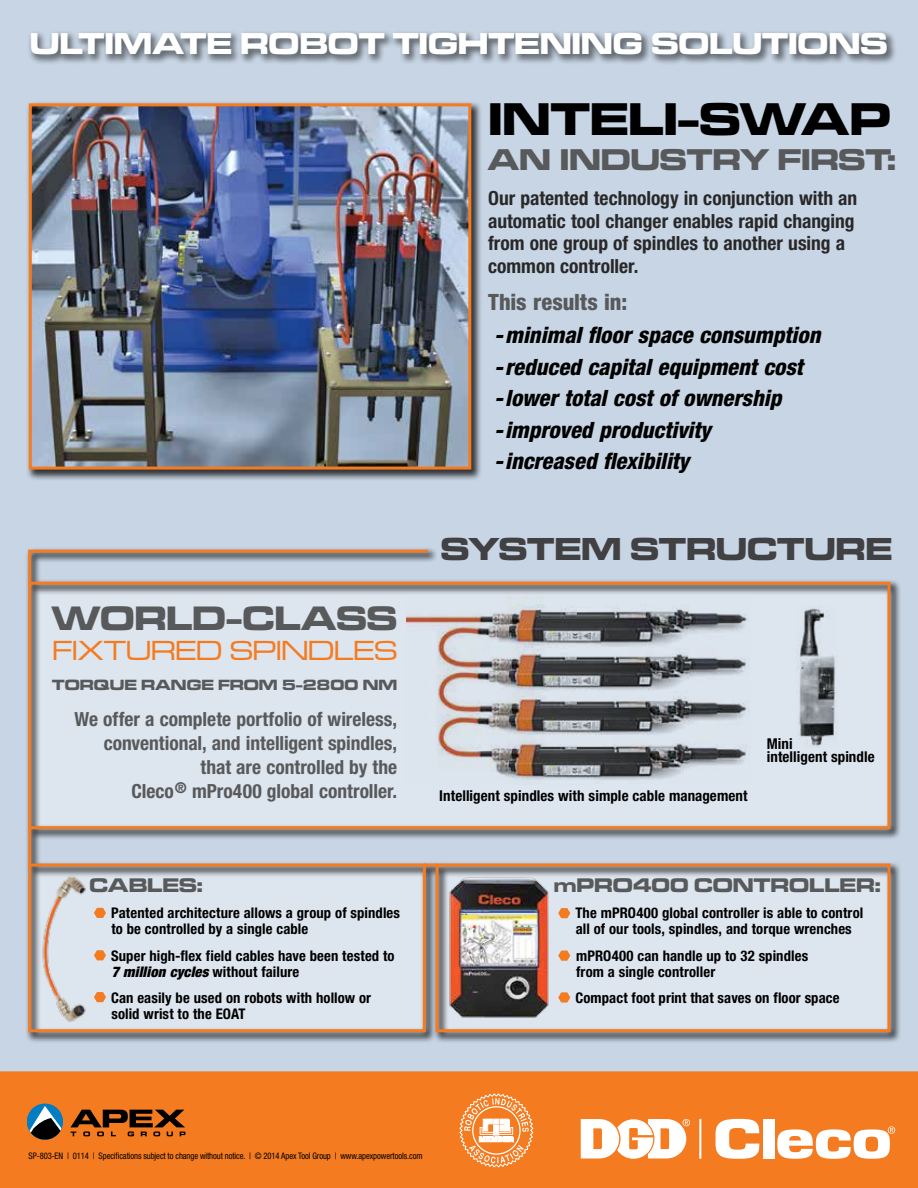
<style>
.page{position:relative;width:918px;height:1188px;background:#c8d5e4}
.page>*{position:absolute;margin:0;border:0;box-sizing:border-box;transform-origin:0 0}
.t1{font:47.7px "Microgramma D Bold Exte";color:#000}
.t2{font:35.25px "Microgramma D Bold Exte";letter-spacing:.005em;color:#58595b}
.t3{font:33px "Microgramma D Bold Exte";letter-spacing:-.005em;color:#414042}
.t4{font:31.35px "Microgramma D Bold Exte";color:#fff}
.t5{font:31.2px "Microgramma D Bold Exte";color:#58595b}
.t6{font:28.65px "Microgramma D Medi Exte";letter-spacing:.005em;color:#f47b20}
.t7{font:italic 800 condensed 22.5px/31.5px "Helvetica Neue LT Pro";color:#000}
.t8{font:800 condensed 22.5px "Helvetica Neue LT Pro";color:#58595b}
.t9{font:20.4px "Microgramma D Bold Exte";letter-spacing:.005em;color:#58595b}
.t10{font:700 condensed 19.5px/22.5px "Helvetica Neue LT Pro";color:#292829}
.t11{font:700 condensed 19.5px/24px "Helvetica Neue LT Pro";color:#58595b;text-align:right}
.t12{font:15.3px "Microgramma D Bold Exte";letter-spacing:.005em;color:#58595b}
.t13{font:700 condensed 15px/13.2px "Helvetica Neue LT Pro";letter-spacing:.005em;color:#000}
.t14{font:700 condensed 14.7px/16px "Helvetica Neue LT Pro";letter-spacing:.01em;color:#000}
.t15{font:condensed 9px "Helvetica Neue LT Pro";letter-spacing:-.01em;color:#000;scale:.95 1}
.s1{font-weight:900;font-style:italic}
</style>
<div class="page">
<div style="left:0;top:1071px;width:918px;height:117px;background:#f47b20"></div>
<div style="left:25px;top:547px;width:877px;height:497px;background:#000;opacity:.75"></div>
<div style="left:436px;top:864px;width:455px;height:168px;border:3px solid #f47b20"></div>
<div style="left:28px;top:864px;width:398px;height:168px;border:3px solid #f47b20"></div>
<div style="left:28px;top:582px;width:863px;height:247px;border:3px solid #f47b20"></div>
<hr style="left:28px;top:828px;width:3px;height:37px;background:#f47b20">
<svg style="left:424px;top:864px;width:13px;height:3px"></svg>
<svg style="left:27px;top:548px;width:404px;height:39px"></svg>
<svg style="left:716px;top:1119px;width:43px;height:40px;background:#fbcfae"></svg>
<div style="left:763px;top:1119px;width:11px;height:39px;background:#fff"></div>
<svg style="left:777px;top:1126px;width:118px;height:33px;background:#fac7a0"></svg>
<hr style="left:699px;top:1119px;width:2px;height:40px;background:#fff">
<svg style="left:581px;top:1119px;width:109px;height:40px;background:#fbd9c0"></svg>
<svg style="left:459px;top:1093px;width:75px;height:75px;background:#f69e5b"></svg>
<div style="left:27px;top:1104px;width:36px;height:35px;background:#007dc3;border-radius:18px"></div>
<svg style="left:29px;top:1106px;width:33px;height:33px"></svg>
<svg style="left:70px;top:1110px;width:116px;height:26px;background:#8a4612"></svg>
<svg style="left:558px;top:992px;width:12px;height:11px"></svg>
<svg style="left:558px;top:951px;width:12px;height:10px"></svg>
<svg style="left:558px;top:908px;width:12px;height:10px"></svg>
<img style="left:444px;top:874px;width:107px;height:151px">
<svg style="left:94px;top:992px;width:12px;height:10px"></svg>
<svg style="left:94px;top:950px;width:12px;height:10px"></svg>
<svg style="left:94px;top:908px;width:12px;height:10px"></svg>
<img style="left:36px;top:871px;width:57px;height:155px">
<img style="left:796px;top:606px;width:42px;height:142px">
<img style="left:406px;top:597px;width:345px;height:187px">
<div style="left:26px;top:101px;width:457px;height:380px;background:#000;opacity:.75"></div>
<img style="left:27px;top:102px;width:446px;height:369px">
<div style="left:27px;top:29px;width:870px;height:36px;background:#000;opacity:.5"></div>
<h3 class="t4" style="left:30px;top:22px;width:859px">ULTIMATE ROBOT TIGHTENING SOLUTIONS</h3>
<h1 class="t1" style="left:488px;top:87px;width:32px">INTELI</h1>
<h1 class="t1" style="left:679px;top:87px;width:214px">-SWAP</h1>
<h3 class="t5" style="left:488px;top:138px;width:33px">AN</h3>
<h3 class="t5" style="left:560px;top:138px;width:128px">INDUSTR</h3>
<h3 class="t5" style="left:740px;top:138px;width:84px">Y FIRST</h3>
<h3 class="t5" style="left:886px;top:138px;width:12px">:</h3>
<h3 class="t10" style="left:488px;top:187px;width:371px">Our patented technology in conjunction with an automatic tool changer enables rapid changing from one group of spindles to another using a common controller.</h3>
<h3 class="t8" style="left:488px;top:288px;width:141px">This results in:</h3>
<h3 class="t7" style="left:495px;top:318px;width:327px">-minimal floor space consumption -reduced capital equipment cost -lower total cost of ownership -improved productivity<br>-increased flexibility</h3>
<h2 class="t2" style="left:52px;top:594px;width:347px">WORLD-CLASS</h2>
<h3 class="t6" style="left:53px;top:632px;width:76px">FIXTURED</h3>
<h3 class="t6" style="left:230px;top:632px;width:169px">SPINDLES</h3>
<p class="t12" style="left:52px;top:675px;width:329px">TORQUE RANGE FROM 5-2800 NM</p>
<h3 class="t11" style="left:75px;top:708px;width:324px">We offer a complete portfolio of wireless, conventional, and intelligent spindles, that are controlled by the<br>Cleco<sup>®</sup> mPro400 global controller.</h3>
<h3 class="t9" style="left:90px;top:871px;width:38px">CABLES</h3>
<h3 class="t9" style="left:197px;top:871px;width:8px">:</h3>
<p class="t14" style="left:111px;top:905px;width:290px">Patented architecture allows a group of spindles to be controlled by a single cable</p>
<p class="t14" style="left:111px;top:947px;width:285px">Super high-flex field cables have been tested to<br><span class="s1">7 million cycles</span> without failure</p>
<p class="t14" style="left:111px;top:990px;width:261px">Can easily be used on robots with hollow or solid wrist to the EOAT</p>
<h3 class="t3" style="left:441px;top:526px;width:90px">SYSTEM</h3>
<h3 class="t3" style="left:631px;top:526px;width:29px">STR</h3>
<h3 class="t3" style="left:716px;top:526px;width:148px">UCTURE</h3>
<p class="t13" style="left:439px;top:790px;width:310px">Intelligent spindles with simple cable management</p>
<p class="t13" style="left:767px;top:737px;width:109px">Mini<br>intelligent spindle</p>
<h3 class="t9" style="left:554px;top:871px;width:178px">MPRO400 CONTROLLER</h3>
<h3 class="t9" style="left:874px;top:871px;width:8px">:</h3>
<p class="t14" style="left:575px;top:905px;width:289px">The mPRO400 global controller is able to control all of our tools, spindles, and torque wrenches</p>
<p class="t14" style="left:576px;top:947px;width:234px">mPRO400 can handle up to 32 spindles from a single controller</p>
<p class="t14" style="left:575px;top:990px;width:266px">Compact foot print that saves on floor space</p>
<p class="t15" style="left:29px;top:1150px;width:416px">SP-803-EN | 0114 | Specifications subject to change without notice. | © 2014 Apex Tool Group | www.apexpowertools.com</p>
</div>
